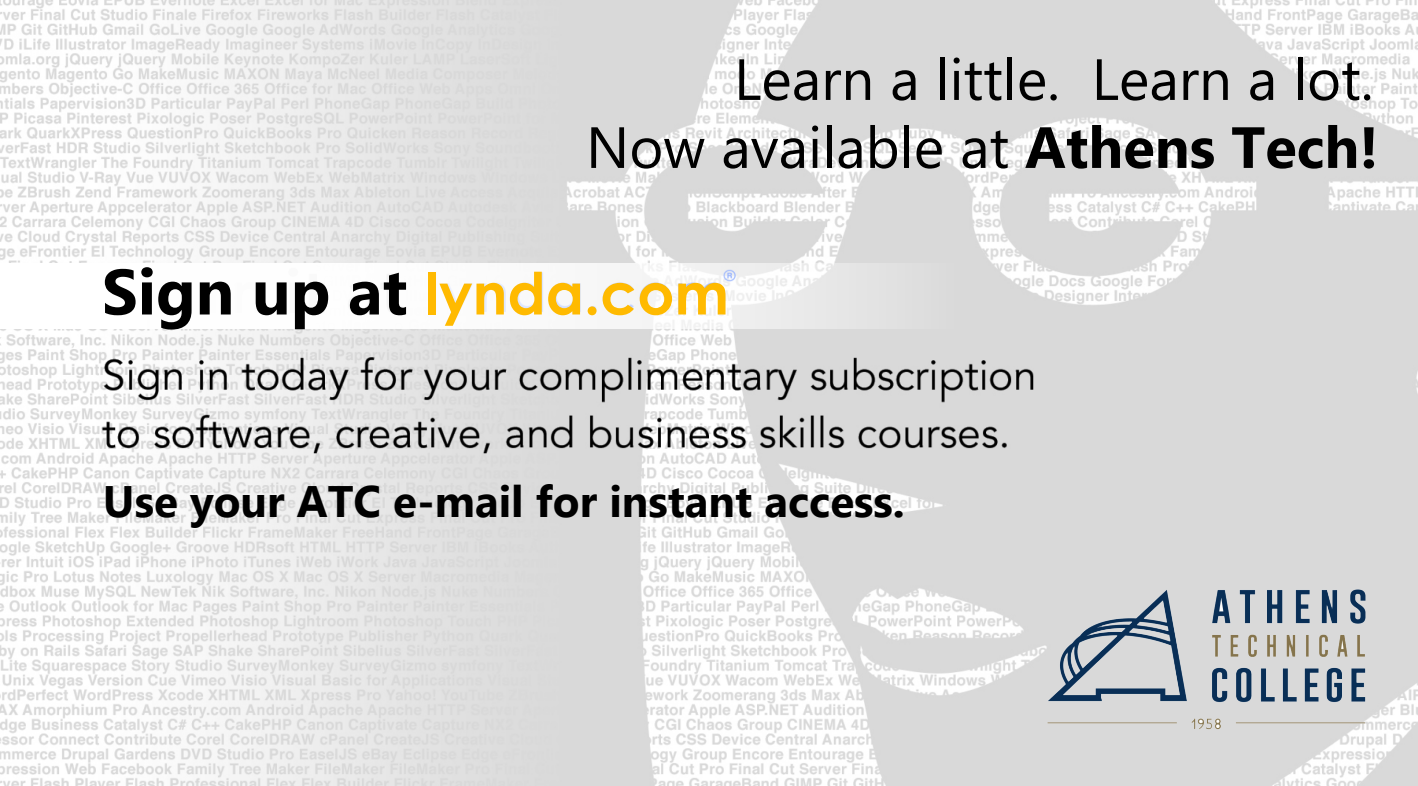
<style>
.page{position:relative;width:1418px;height:786px;background:#fff}
.page>*{position:absolute;margin:0;border:0;box-sizing:border-box;transform-origin:0 0}
.t1{font:58px "Microsoft New Tai Lue";color:#000}
.t2{font:700 58px "Century Gothic";color:#ffba00}
.t3{font:700 44px "Microsoft New Tai Lue";color:#000}
.s1{font-weight:700}
.s2{font-family:"Microsoft New Tai Lue";font-size:64.2px;color:#000}
</style>
<div class="page">
<img style="left:0;top:0;width:1418px;height:786px">
<svg style="left:0;top:264px;width:957px;height:65px"></svg>
<img style="left:1040px;top:582px;width:332px;height:161px">
<p class="t1" style="left:734px;top:46px;width:641px">Learn a little. Learn a lot.</p>
<p class="t1" style="left:586px;top:114px;width:794px">Now available at <span class="s1">Athens Tech!</span></p>
<p class="t2" style="left:102px;top:249px;width:628px"><span class="s2">Sign up at</span> lynda.com</p>
<p class="t3" style="left:103px;top:476px;width:803px">Use your ATC e-mail for instant access.</p>
</div>
